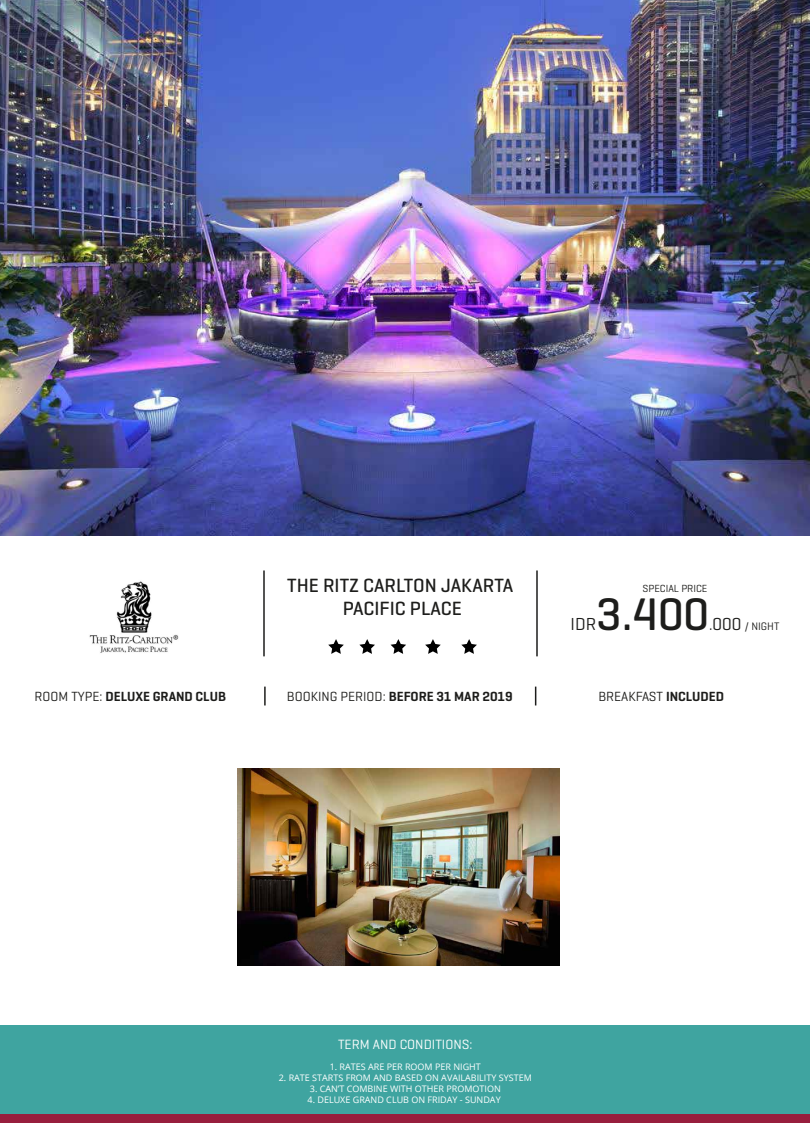
<style>
.page{position:relative;width:810px;height:1123px;background:#fff}
.page>*{position:absolute;margin:0;border:0;box-sizing:border-box;transform-origin:0 0}
.t1{font:500 46.42px "Geogrotesque";color:#1d1d1b}
.t2{font:500 19.5px/23.4px "Geogrotesque";color:#1d1d1b;text-align:center}
.t3{font:17.7px "Geogrotesque";color:#1d1d1b}
.t4{font:13.65px "Geogrotesque";color:#fff}
.t5{font:600 13.5px "Geogrotesque";color:#1d1d1b}
.t6{font:13.5px "Geogrotesque";color:#1d1d1b}
.t7{font:11.02px "Geogrotesque";color:#1d1d1b}
.t8{font:10.5px "Geogrotesque";color:#1d1d1b}
.t9{font:9px "Open Sans";color:#fff}
.s1{font-size:15.45px}
.s2{font-size:17.7px}
.s3{font-weight:400}
.s4{font-weight:600}
</style>
<div class="page">
<img style="left:0;top:0;width:810px;height:536px">
<img style="left:238px;top:769px;width:322px;height:197px">
<div style="left:0;top:1025px;width:810px;height:89px;background:#3fa4a0"></div>
<hr style="left:263px;top:570px;width:2px;height:86px;background:#1d1d1b">
<hr style="left:536px;top:570px;width:2px;height:86px;background:#1d1d1b">
<div style="left:0;top:1114px;width:810px;height:9px;background:#971e3d"></div>
<svg style="left:264px;top:686px;width:2px;height:19px"></svg>
<svg style="left:535px;top:686px;width:1px;height:19px"></svg>
<svg style="left:359px;top:639px;width:16px;height:15px"></svg>
<svg style="left:328px;top:639px;width:16px;height:15px"></svg>
<svg style="left:391px;top:639px;width:15px;height:15px"></svg>
<svg style="left:425px;top:639px;width:16px;height:15px"></svg>
<svg style="left:461px;top:639px;width:16px;height:15px"></svg>
<img style="left:89px;top:581px;width:90px;height:72px">
<h2 class="t2" style="left:287px;top:573px;width:228px">THE RITZ CARLTON JAKARTA<br>PACIFIC PLACE</h2>
<p class="t8" style="left:643px;top:581px;width:66px">SPECIAL PRICE</p>
<h1 class="t1" style="left:596px;top:586px;width:115px">3.400</h1>
<p class="t7" style="left:709px;top:620px;width:72px"><span class="s1">.</span><span class="s2">000</span> / NIGHT</p>
<h3 class="t3" style="left:571px;top:613px;width:27px">IDR</h3>
<h3 class="t5" style="left:35px;top:688px;width:193px"><span class="s3">ROOM TYPE:</span> DELUXE GRAND CLUB</h3>
<h3 class="t5" style="left:287px;top:687px;width:227px"><span class="s3">BOOKING PERIOD:</span> BEFORE 31 MAR 2019</h3>
<h3 class="t6" style="left:598px;top:687px;width:127px">BREAKFAST <span class="s4">INCLUDED</span></h3>
<h3 class="t4" style="left:338px;top:1035px;width:136px">TERM AND CONDITIONS:</h3>
<p class="t9" style="left:330px;top:1061px;width:153px">1. RATES ARE PER ROOM PER NIGHT</p>
<p class="t9" style="left:279px;top:1072px;width:255px">2. RATE STARTS FROM AND BASED ON AVAILABILITY SYSTEM</p>
<p class="t9" style="left:310px;top:1082px;width:192px">3. CAN’T COMBINE WITH OTHER PROMOTION</p>
<p class="t9" style="left:308px;top:1093px;width:195px">4. DELUXE GRAND CLUB ON FRIDAY - SUNDAY</p>
</div>
